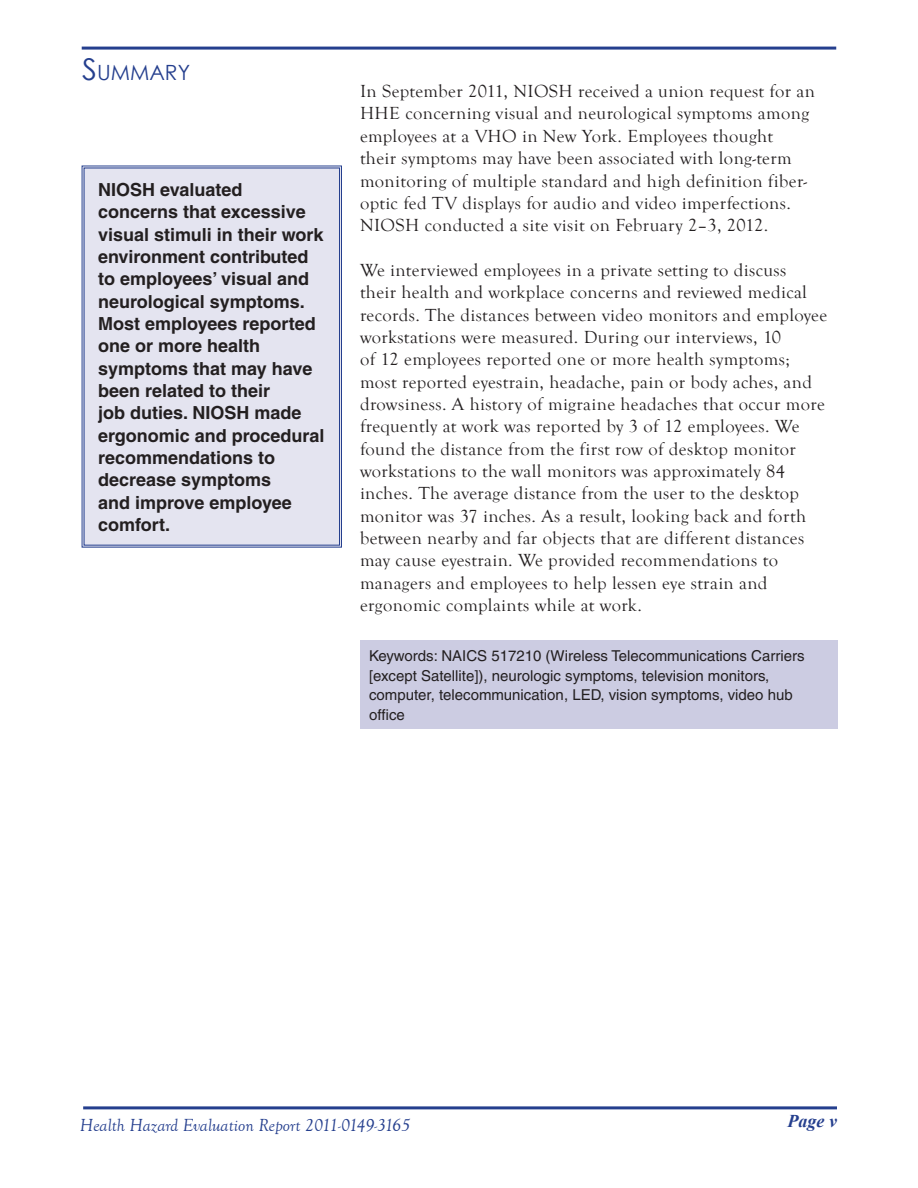
<style>
.page{position:relative;width:918px;height:1188px;background:#fff}
.page>*{position:absolute;margin:0;border:0;box-sizing:border-box;transform-origin:0 0}
.HHE_Main_Heading{font:21px "Century Gothic";color:#253f8e}
.t1{font:18px/22.4px "Goudy Old Style T";letter-spacing:.02em;color:#231f20}
.Special_Boxes{font:700 18px/22.4px "Helvetica";color:#231f20}
.t2{font:italic 18px "Goudy Old Style T";color:#253f8e}
.t3{font:italic 700 18px "Times New Roman";color:#253f8e}
.Keywords-box{font:15px/19.5px "Helvetica";color:#231f20}
.s1{font-size:30px}
</style>
<div class="page">
<hr style="left:83px;top:1106px;width:754px;height:3px;background:#253f8e">
<hr style="left:82px;top:47px;width:754px;height:3px;background:#253f8e">
<div style="left:81px;top:165px;width:261px;height:383px;background:#e4e4f0"></div>
<div style="left:84px;top:168px;width:256px;height:378px;border:1px solid #253f8e"></div>
<div style="left:360px;top:641px;width:477px;height:88px;background:#cccce2"></div>
<p class="HHE_Main_Heading" style="left:82px;top:57px;width:110px"><span class="s1">S</span>UMMARY</p>
<p class="Special_Boxes" style="left:98px;top:178px;width:228px">NIOSH evaluated concerns that excessive visual stimuli in their work environment contributed to employees’ visual and neurological symptoms.<br>Most employees reported one or more health symptoms that may have been related to their<br>job duties. NIOSH made ergonomic and procedural recommendations to decrease symptoms<br>and improve employee comfort.</p>
<p class="t1" style="left:360px;top:80px;width:456px">In September 2011, NIOSH received a union request for an HHE concerning visual and neurological symptoms among employees at a VHO in New York. Employees thought<br>their symptoms may have been associated with long-term monitoring of multiple standard and high definition fiber&shy;optic fed TV displays for audio and video imperfections.<br>NIOSH conducted a site visit on February 2–3, 2012.</p>
<p class="t1" style="left:360px;top:259px;width:469px">We interviewed employees in a private setting to discuss their health and workplace concerns and reviewed medical records. The distances between video monitors and employee workstations were measured. During our interviews, 10<br>of 12 employees reported one or more health symptoms; most reported eyestrain, headache, pain or body aches, and drowsiness. A history of migraine headaches that occur more frequently at work was reported by 3 of 12 employees. We found the distance from the first row of desktop monitor workstations to the wall monitors was approximately 84 inches. The average distance from the user to the desktop monitor was 37 inches. As a result, looking back and forth between nearby and far objects that are different distances may cause eyestrain. We provided recommendations to managers and employees to help lessen eye strain and ergonomic complaints while at work.</p>
<p class="Keywords-box" style="left:369px;top:646px;width:437px">Keywords: NAICS 517210 (Wireless Telecommunications Carriers [except Satellite]), neurologic symptoms, television monitors, computer, telecommunication, LED, vision symptoms, video hub office</p>
<p class="t2" style="left:80px;top:1115px;width:332px">Health Hazard Evaluation Report 2011-0149-3165</p>
<p class="t3" style="left:788px;top:1108px;width:51px">Page v</p>
</div>
